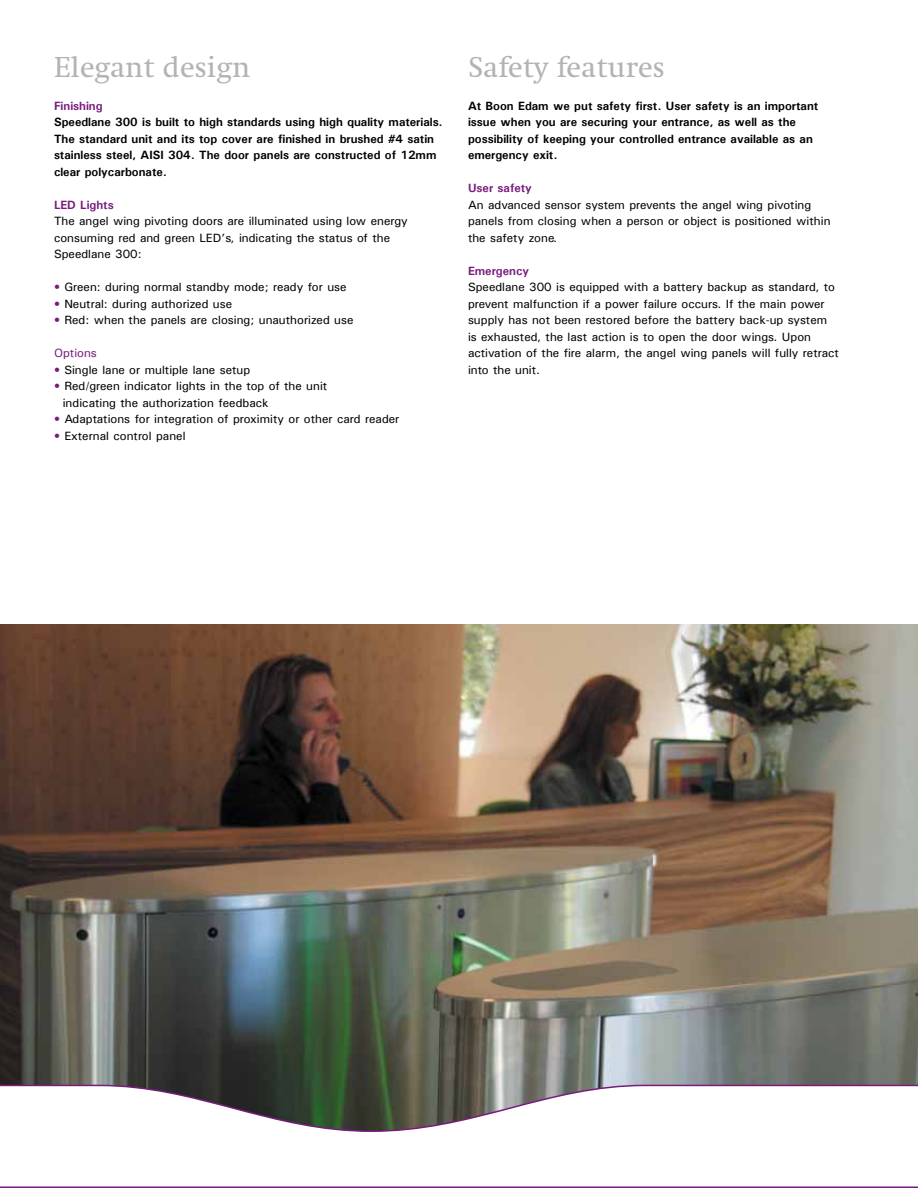
<style>
.page{position:relative;width:918px;height:1188px;background:#fff}
.page>*{position:absolute;margin:0;border:0;box-sizing:border-box;transform-origin:0 0}
.t1{font:30px "Swift EF";color:#b1b3b4}
.t2{font:12px/16.5px "Univers";color:#000}
.t3{font:700 12px/16.5px "Univers";color:#000}
.t4{font:700 12px "Univers";color:#781b7d}
.t5{font:12px "Univers";color:#781b7d}
.s1{color:#781b7d}
</style>
<div class="page">
<img style="left:0;top:625px;width:918px;height:458px">
<svg style="left:0;top:1083px;width:918px;height:105px"></svg>
<h1 class="t1" style="left:54px;top:51px;width:198px">Elegant design</h1>
<p class="t4" style="left:54px;top:98px;width:50px">Finishing</p>
<p class="t3" style="left:54px;top:113px;width:390px">Speedlane 300 is built to high standards using high quality materials.<br>The standard unit and its top cover are finished in brushed #4 satin stainless steel, AISI 304. The door panels are constructed of 12mm clear polycarbonate.</p>
<p class="t4" style="left:54px;top:197px;width:61px">LED Lights</p>
<p class="t2" style="left:54px;top:212px;width:355px">The angel wing pivoting doors are illuminated using low energy consuming red and green LED’s, indicating the status of the<br>Speedlane 300:</p>
<p class="t2" style="left:54px;top:278px;width:294px"><span class="s1">•</span> Green: during normal standby mode; ready for use</p>
<p class="t2" style="left:54px;top:295px;width:180px"><span class="s1">•</span> Neutral: during authorized use</p>
<p class="t2" style="left:54px;top:311px;width:301px"><span class="s1">•</span> Red: when the panels are closing; unauthorized use</p>
<p class="t5" style="left:54px;top:345px;width:44px">Options</p>
<p class="t2" style="left:54px;top:361px;width:198px"><span class="s1">•</span> Single lane or multiple lane setup</p>
<p class="t2" style="left:63px;top:377px;width:266px;text-indent:-9px"><span class="s1">•</span> Red/green indicator lights in the top of the unit indicating the authorization feedback</p>
<p class="t2" style="left:54px;top:410px;width:347px"><span class="s1">•</span> Adaptations for integration of proximity or other card reader</p>
<p class="t2" style="left:54px;top:427px;width:133px"><span class="s1">•</span> External control panel</p>
<h1 class="t1" style="left:468px;top:51px;width:198px">Safety features</h1>
<p class="t3" style="left:468px;top:97px;width:352px">At Boon Edam we put safety first. User safety is an important issue when you are securing your entrance, as well as the possibility of keeping your controlled entrance available as an emergency exit.</p>
<p class="t4" style="left:468px;top:180px;width:65px">User safety</p>
<p class="t2" style="left:468px;top:196px;width:364px">An advanced sensor system prevents the angel wing pivoting panels from closing when a person or object is positioned within the safety zone.</p>
<p class="t4" style="left:468px;top:263px;width:63px">Emergency</p>
<p class="t2" style="left:468px;top:278px;width:373px">Speedlane 300 is equipped with a battery backup as standard, to prevent malfunction if a power failure occurs. If the main power supply has not been restored before the battery back-up system is exhausted, the last action is to open the door wings. Upon activation of the fire alarm, the angel wing panels will fully retract into the unit.</p>
</div>
